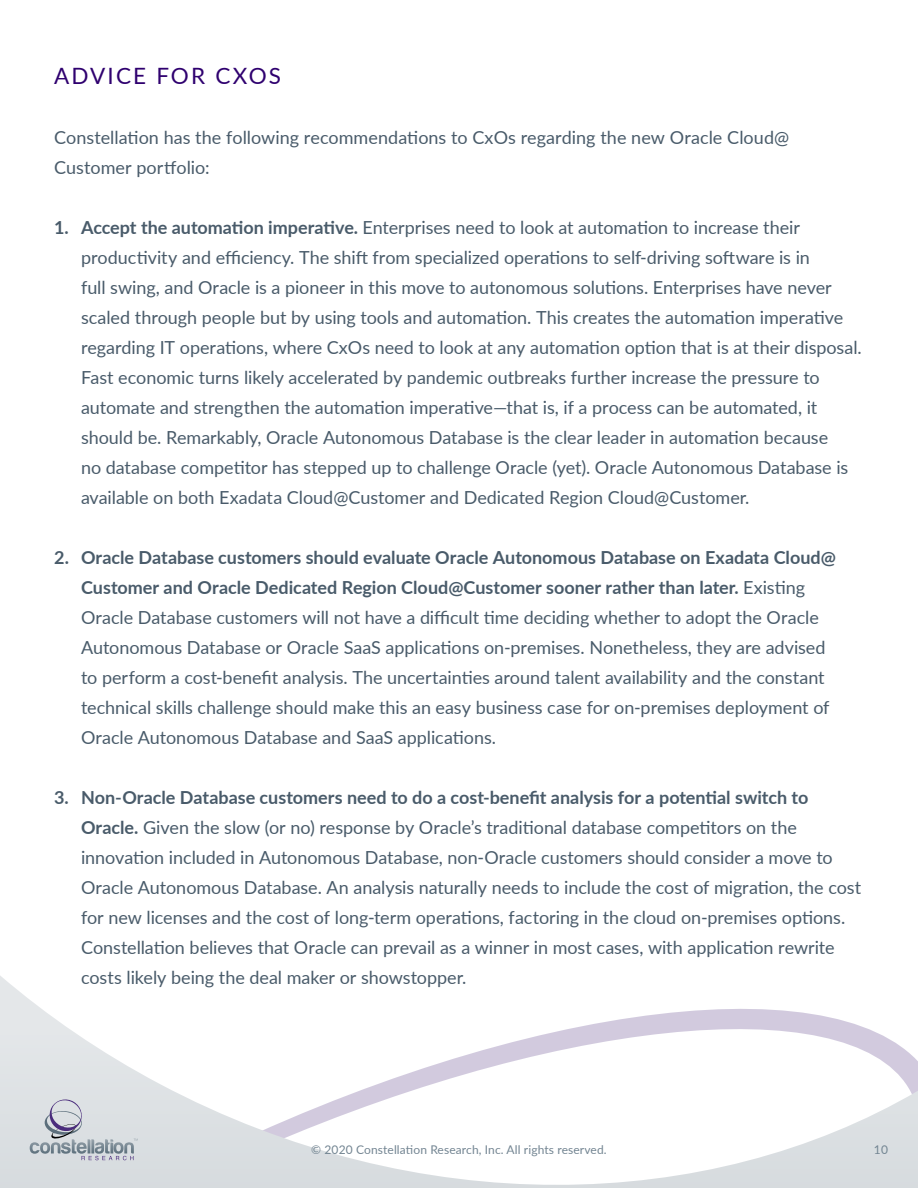
<style>
.page{position:relative;width:918px;height:1188px;background:#fff}
.page>*{position:absolute;margin:0;border:0;box-sizing:border-box;transform-origin:0 0}
.t1{font:22.5px "Lato";letter-spacing:.095em;color:#2f006f}
.t2{font:18px/30px "Lato";color:#495b6a}
.t3{font:12px "Lato";letter-spacing:.01em;color:#738592}
.s1{font-weight:700}
</style>
<div class="page">
<svg style="left:0;top:976px;width:918px;height:212px"></svg>
<svg style="left:30px;top:1099px;width:108px;height:61px;background:#c6cbd2"></svg>
<h3 class="t1" style="left:54px;top:60px;width:229px">ADVICE FOR CXOS</h3>
<p class="t2" style="left:54px;top:122px;width:737px">Constellation has the following recommendations to CxOs regarding the new Oracle Cloud@<br>Customer portfolio:</p>
<p class="t2" style="left:81px;top:212px;width:782px;text-indent:-27px"><span class="s1">1. Accept the automation imperative.</span> Enterprises need to look at automation to increase their productivity and efficiency. The shift from specialized operations to self-driving software is in<br>full swing, and Oracle is a pioneer in this move to autonomous solutions. Enterprises have never scaled through people but by using tools and automation. This creates the automation imperative regarding IT operations, where CxOs need to look at any automation option that is at their disposal.<br>Fast economic turns likely accelerated by pandemic outbreaks further increase the pressure to automate and strengthen the automation imperative—that is, if a process can be automated, it should be. Remarkably, Oracle Autonomous Database is the clear leader in automation because<br>no database competitor has stepped up to challenge Oracle (yet). Oracle Autonomous Database is available on both Exadata Cloud@Customer and Dedicated Region Cloud@Customer.</p>
<p class="t2" style="left:81px;top:542px;width:756px;text-indent:-27px"><span class="s1">2. Oracle Database customers should evaluate Oracle Autonomous Database on Exadata Cloud@ Customer and Oracle Dedicated Region Cloud@Customer sooner rather than later.</span> Existing Oracle Database customers will not have a difficult time deciding whether to adopt the Oracle Autonomous Database or Oracle SaaS applications on-premises. Nonetheless, they are advised to perform a cost-benefit analysis. The uncertainties around talent availability and the constant technical skills challenge should make this an easy business case for on-premises deployment of Oracle Autonomous Database and SaaS applications.</p>
<p class="t2" style="left:81px;top:782px;width:782px;text-indent:-27px"><span class="s1">3. Non-Oracle Database customers need to do a cost-benefit analysis for a potential switch to Oracle.</span> Given the slow (or no) response by Oracle’s traditional database competitors on the innovation included in Autonomous Database, non-Oracle customers should consider a move to Oracle Autonomous Database. An analysis naturally needs to include the cost of migration, the cost for new licenses and the cost of long-term operations, factoring in the cloud on-premises options.<br>Constellation believes that Oracle can prevail as a winner in most cases, with application rewrite</p>
<p class="t2" style="left:81px;top:962px;width:387px">costs likely being the deal maker or showstopper.</p>
<p class="t3" style="left:311px;top:1141px;width:297px">© 2020 Constellation Research, Inc. All rights reserved.</p>
<p class="t3" style="left:874px;top:1141px;width:16px">10</p>
</div>
